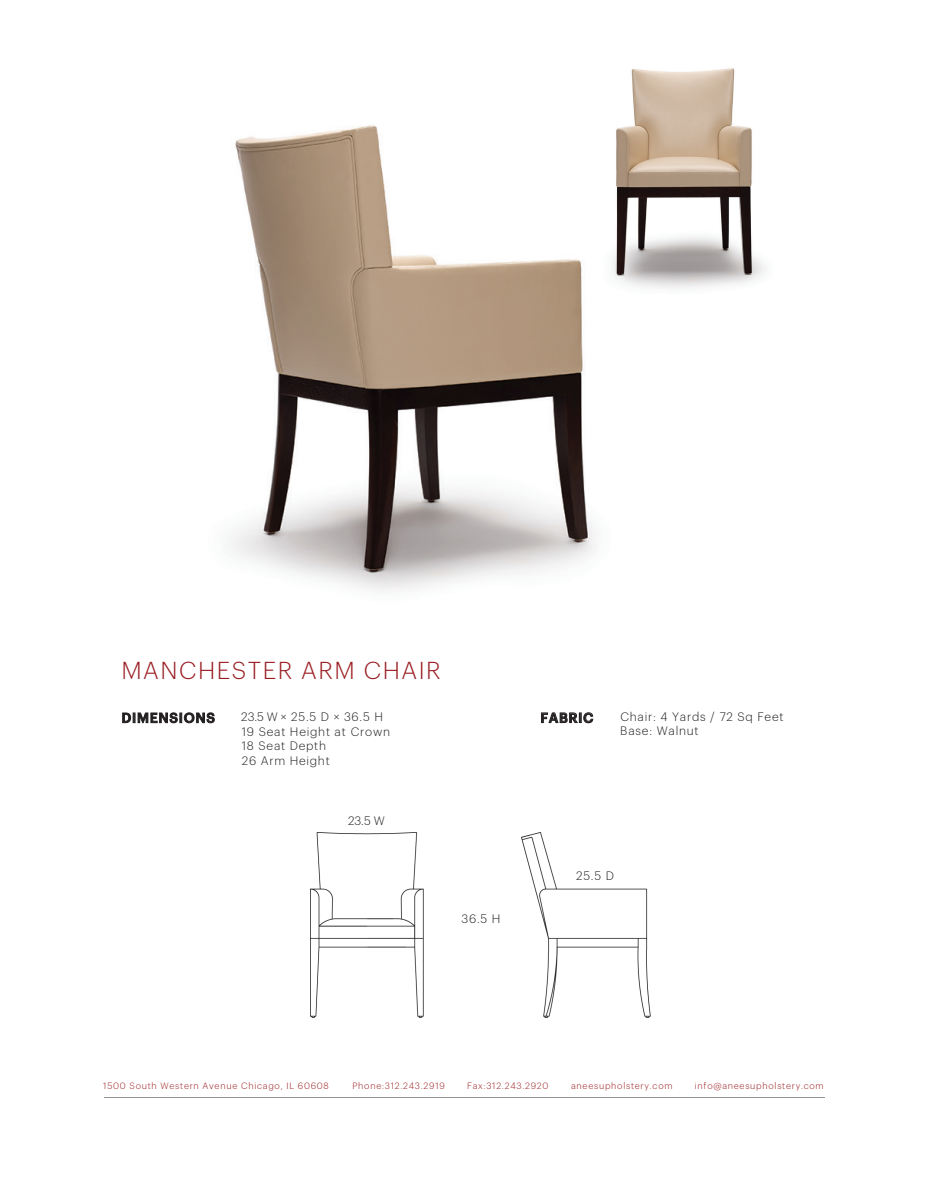
<style>
.page{position:relative;width:933px;height:1199px;background:#fff}
.page>*{position:absolute;margin:0;border:0;box-sizing:border-box;transform-origin:0 0}
.t1{font:300 24px "Graphik";letter-spacing:.06em;color:#991c20}
.t2{font:500 13.5px "Graphik";letter-spacing:.06em;color:#231f20}
.t3{font:300 12px/14.4px "Graphik";letter-spacing:.06em;color:#231f20}
.t4{font:300 12px/14.4px "Graphik";letter-spacing:.06em;color:#201d1e}
.t5{font:300 9px "Graphik";letter-spacing:.085em;color:#991c20}
</style>
<div class="page">
<img style="left:229px;top:125px;width:366px;height:466px">
<svg style="left:122px;top:712px;width:93px;height:11px"></svg>
<svg style="left:541px;top:712px;width:52px;height:11px"></svg>
<hr style="left:104px;top:1096px;width:720px;height:1px;background:#939598">
<img style="left:612px;top:68px;width:153px;height:221px">
<img style="left:310px;top:832px;width:340px;height:185px">
<h1 class="t1" style="left:121px;top:652px;width:321px">MANCHESTER ARM CHAIR</h1>
<h2 class="t2" style="left:132px;top:707px;width:6px">I</h2>
<h2 class="t2" style="left:179px;top:707px;width:6px">I</h2>
<h3 class="t3" style="left:241px;top:709px;width:143px">23.5 W × 25.5 D × 36.5 H</h3>
<h2 class="t2" style="left:540px;top:707px;width:54px">FABRIC</h2>
<h3 class="t3" style="left:242px;top:723px;width:150px">19 Seat Height at Crown<br>18 Seat Depth<br>26 Arm Height</h3>
<h3 class="t3" style="left:348px;top:812px;width:38px">23.5 W</h3>
<h3 class="t4" style="left:620px;top:708px;width:165px">Chair: 4 Yards / 72 Sq Feet<br>Base: Walnut</h3>
<h3 class="t3" style="left:461px;top:910px;width:40px">36.5 H</h3>
<h3 class="t3" style="left:576px;top:867px;width:39px">25.5 D</h3>
<p class="t5" style="left:103px;top:1079px;width:227px">1500 South Western Avenue Chicago, IL 60608</p>
<p class="t5" style="left:352px;top:1079px;width:94px">Phone:312.243.2919</p>
<p class="t5" style="left:467px;top:1079px;width:83px">Fax:312.243.2920</p>
<p class="t5" style="left:571px;top:1079px;width:103px">aneesupholstery.com</p>
<p class="t5" style="left:694px;top:1079px;width:130px">info@aneesupholstery.com</p>
</div>
